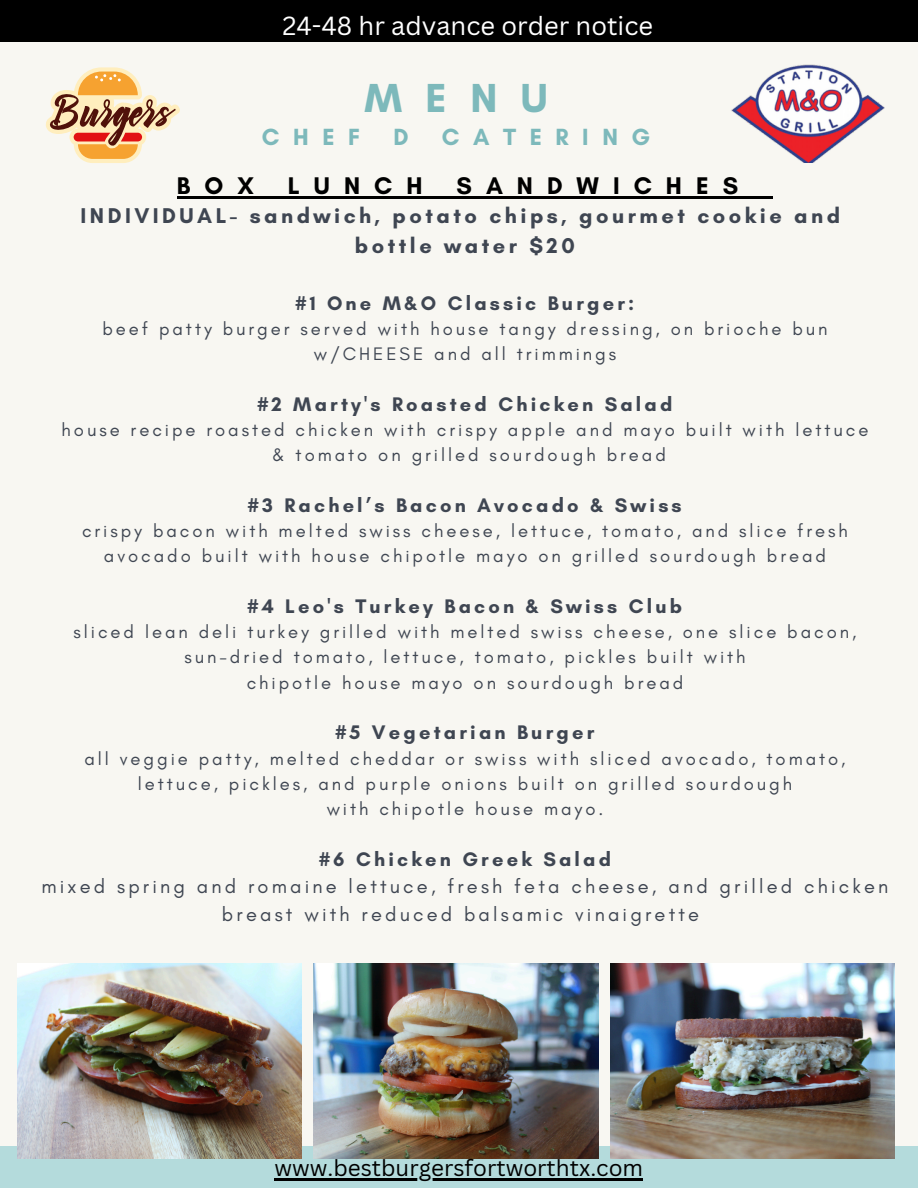
<style>
.page{position:relative;width:918px;height:1188px;background:#f8f7f2}
.page>*{position:absolute;margin:0;border:0;box-sizing:border-box;transform-origin:0 0}
.t1{font:700 41.25px "Glacial Indifference";color:#7db9bb}
.t2{font:25.5px "Canva Sans";color:#fff}
.t3{font:700 24.6px "Glacial Indifference";letter-spacing:.57em;color:#000}
.t4{font:700 23.85px "Glacial Indifference";letter-spacing:.57em;color:#7db9bb}
.t5{font:22.5px "Canva Sans";color:#000}
.t6{font:700 21.75px/30.3px "Glacial Indifference";letter-spacing:.16em;color:#3f4652;text-align:center}
.t7{font:700 19.95px "Glacial Indifference";letter-spacing:.16em;color:#3f4652}
.t8{font:19.95px/27.6px "Glacial Indifference";letter-spacing:.16em;color:#3f4652;text-align:center}
.t9{font:18.45px/25.3px "Glacial Indifference";letter-spacing:.16em;color:#3f4652;text-align:center}
</style>
<div class="page">
<div style="left:0;top:0;width:918px;height:42px;background:#000"></div>
<div style="left:0;top:1146px;width:918px;height:42px;background:#b4dbdc"></div>
<img style="left:313px;top:963px;width:286px;height:196px">
<img style="left:610px;top:963px;width:285px;height:196px">
<img style="left:17px;top:963px;width:285px;height:196px">
<svg style="left:46px;top:67px;width:134px;height:96px"></svg>
<img style="left:731px;top:64px;width:154px;height:99px">
<hr style="left:177px;top:197px;width:575px;height:2px;background:#000">
<hr style="left:752px;top:197px;width:20px;height:2px;background:#000">
<hr style="left:275px;top:1179px;width:368px;height:2px;background:#000">
<p class="t2" style="left:282px;top:8px;width:372px">24-48 hr advance order notice</p>
<p class="t1" style="left:364px;top:73px;width:185px">MENU</p>
<p class="t4" style="left:262px;top:122px;width:100px">CHEF</p>
<p class="t4" style="left:393px;top:122px;width:17px">D</p>
<p class="t4" style="left:442px;top:122px;width:210px">CATERING</p>
<p class="t3" style="left:177px;top:171px;width:78px">BOX</p>
<p class="t3" style="left:288px;top:171px;width:136px">LUNCH</p>
<p class="t3" style="left:457px;top:171px;width:283px">SANDWICHES</p>
<h1 class="t6" style="left:81px;top:200px;width:761px">INDIVIDUAL- sandwich, potato chips, gourmet cookie and bottle water $20</h1>
<h2 class="t7" style="left:295px;top:291px;width:340px">#1 One M&amp;O Classic Burger:</h2>
<h4 class="t9" style="left:102px;top:316px;width:727px">beef patty burger served with house tangy dressing, on brioche bun</h4>
<h2 class="t9" style="left:314px;top:341px;width:304px">w/CHEESE and all trimmings</h2>
<p class="t7" style="left:257px;top:392px;width:417px">#2 Marty's Roasted Chicken Salad</p>
<p class="t9" style="left:62px;top:417px;width:808px">house recipe roasted chicken with crispy apple and mayo built with lettuce</p>
<p class="t9" style="left:272px;top:442px;width:395px">&amp; tomato on grilled sourdough bread</p>
<p class="t7" style="left:248px;top:493px;width:435px">#3 Rachel’s Bacon Avocado &amp; Swiss</p>
<p class="t9" style="left:82px;top:518px;width:767px">crispy bacon with melted swiss cheese, lettuce, tomato, and slice fresh avocado built with house chipotle mayo on grilled sourdough bread</p>
<p class="t7" style="left:248px;top:594px;width:436px">#4 Leo's Turkey Bacon &amp; Swiss Club</p>
<p class="t9" style="left:74px;top:619px;width:784px">sliced lean deli turkey grilled with melted swiss cheese, one slice bacon,</p>
<p class="t9" style="left:184px;top:644px;width:563px">sun-dried tomato, lettuce, tomato, pickles built with</p>
<p class="t9" style="left:247px;top:670px;width:438px">chipotle house mayo on sourdough bread</p>
<p class="t7" style="left:335px;top:720px;width:260px">#5 Vegetarian Burger</p>
<p class="t9" style="left:84px;top:745px;width:763px">all veggie patty, melted cheddar or swiss with sliced avocado, tomato,</p>
<p class="t9" style="left:138px;top:771px;width:656px">lettuce, pickles, and purple onions built on grilled sourdough</p>
<p class="t9" style="left:327px;top:796px;width:278px">with chipotle house mayo.</p>
<p class="t7" style="left:319px;top:847px;width:293px">#6 Chicken Greek Salad</p>
<p class="t8" style="left:41px;top:873px;width:849px">mixed spring and romaine lettuce, fresh feta cheese, and grilled chicken breast with reduced balsamic vinaigrette</p>
<p class="t5" style="left:275px;top:1152px;width:370px">www.bestburgersfortworthtx.com</p>
</div>
